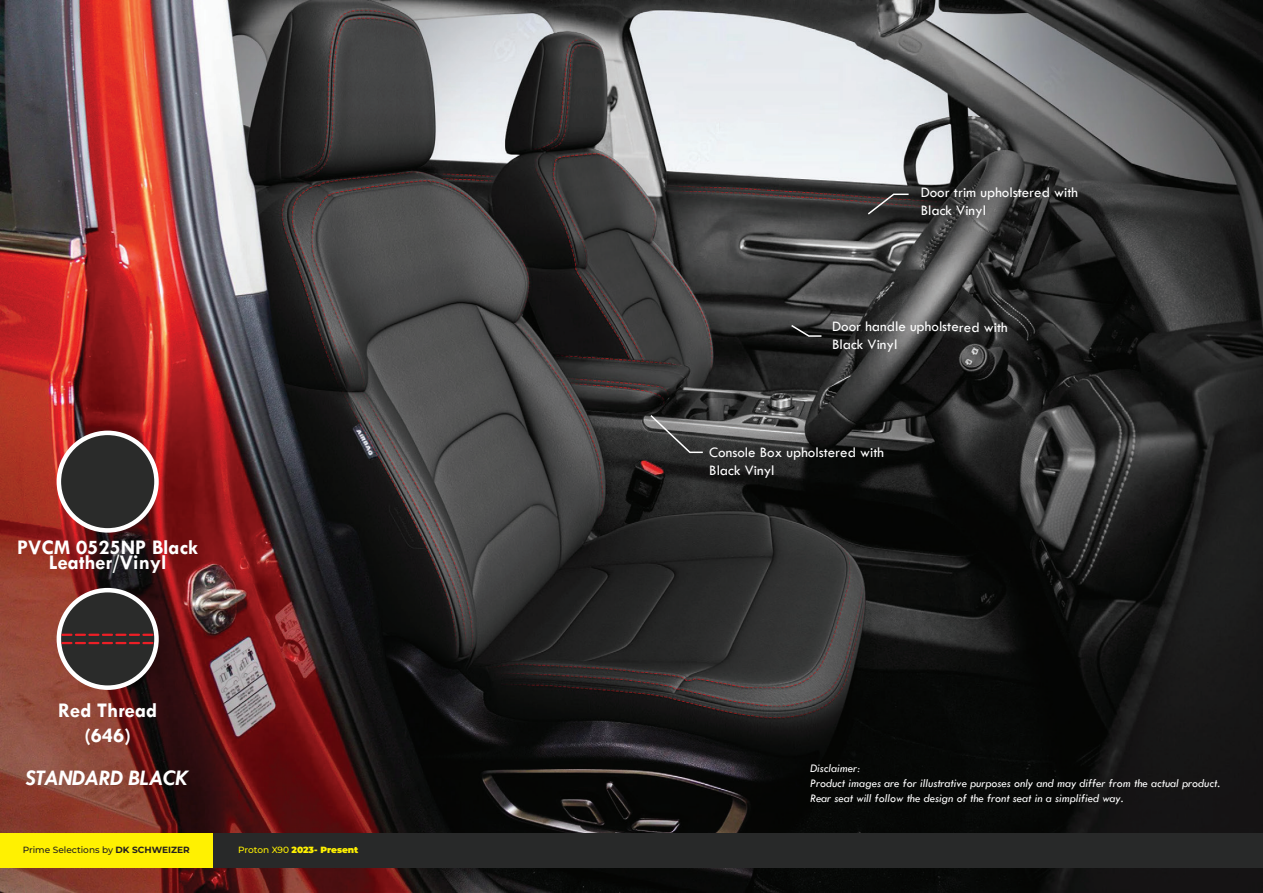
<style>
.page{position:relative;width:1263px;height:893px;background:#fff}
.page>*{position:absolute;margin:0;border:0;box-sizing:border-box;transform-origin:0 0}
.t1{font:italic 700 22.5px "Tw Cen";letter-spacing:-.02em;color:#fff}
.t2{font:700 21px/25.2px "Tw Cen";color:#fff;text-align:center}
.t3{font:15px/18px "Tw Cen";color:#fff}
.t4{font:italic 12px/15px "Tw Cen";color:#fff}
.t5{font:500 9px "Montserrat";color:#231f20}
.t6{font:900 9px "Montserrat";color:#fff101}
.s1{font-weight:700}
.s2{font-weight:500}
</style>
<div class="page">
<img style="left:0;top:0;width:1263px;height:893px">
<div style="left:59px;top:590px;width:97px;height:98px;background:#2a2b2a;border-radius:50%"></div>
<div style="left:57px;top:588px;width:102px;height:102px;border:5px solid #fff;border-radius:50%"></div>
<svg style="left:62px;top:634px;width:91px;height:2px"></svg>
<svg style="left:62px;top:642px;width:91px;height:2px"></svg>
<div style="left:59px;top:433px;width:97px;height:97px;background:#2a2b2a;border-radius:50%"></div>
<div style="left:57px;top:431px;width:102px;height:102px;border:5px solid #fff;border-radius:50%"></div>
<svg style="left:866px;top:193px;width:44px;height:23px"></svg>
<svg style="left:789px;top:323px;width:34px;height:15px"></svg>
<svg style="left:649px;top:413px;width:55px;height:41px;background:#555656"></svg>
<div style="left:213px;top:833px;width:1050px;height:34px;background:#282929"></div>
<div style="left:0;top:833px;width:213px;height:34px;background:#fff101"></div>
<h2 class="t2" style="left:17px;top:536px;width:183px">PVCM 0525NP Black</h2>
<h2 class="t2" style="left:49px;top:551px;width:119px">Leather/Vinyl</h2>
<h2 class="t2" style="left:58px;top:699px;width:101px">Red Thread (646)</h2>
<h1 class="t1" style="left:26px;top:764px;width:164px">STANDARD BLACK</h1>
<p class="t5" style="left:23px;top:846px;width:168px">Prime Selections by <span class="s1">DK SCHWEIZER</span></p>
<p class="t6" style="left:238px;top:844px;width:122px"><span class="s2">Proton X90</span> 2023- Present</p>
<p class="t3" style="left:921px;top:184px;width:159px">Door trim upholstered with<br>Black Vinyl</p>
<p class="t3" style="left:832px;top:319px;width:177px">Door handle upholstered with<br>Black Vinyl</p>
<p class="t3" style="left:709px;top:445px;width:176px">Console Box upholstered with<br>Black Vinyl</p>
<p class="t4" style="left:810px;top:762px;width:411px">Disclaimer:<br>Product images are for illustrative purposes only and may differ from the actual product.<br>Rear seat will follow the design of the front seat in a simplified way.</p>
</div>
